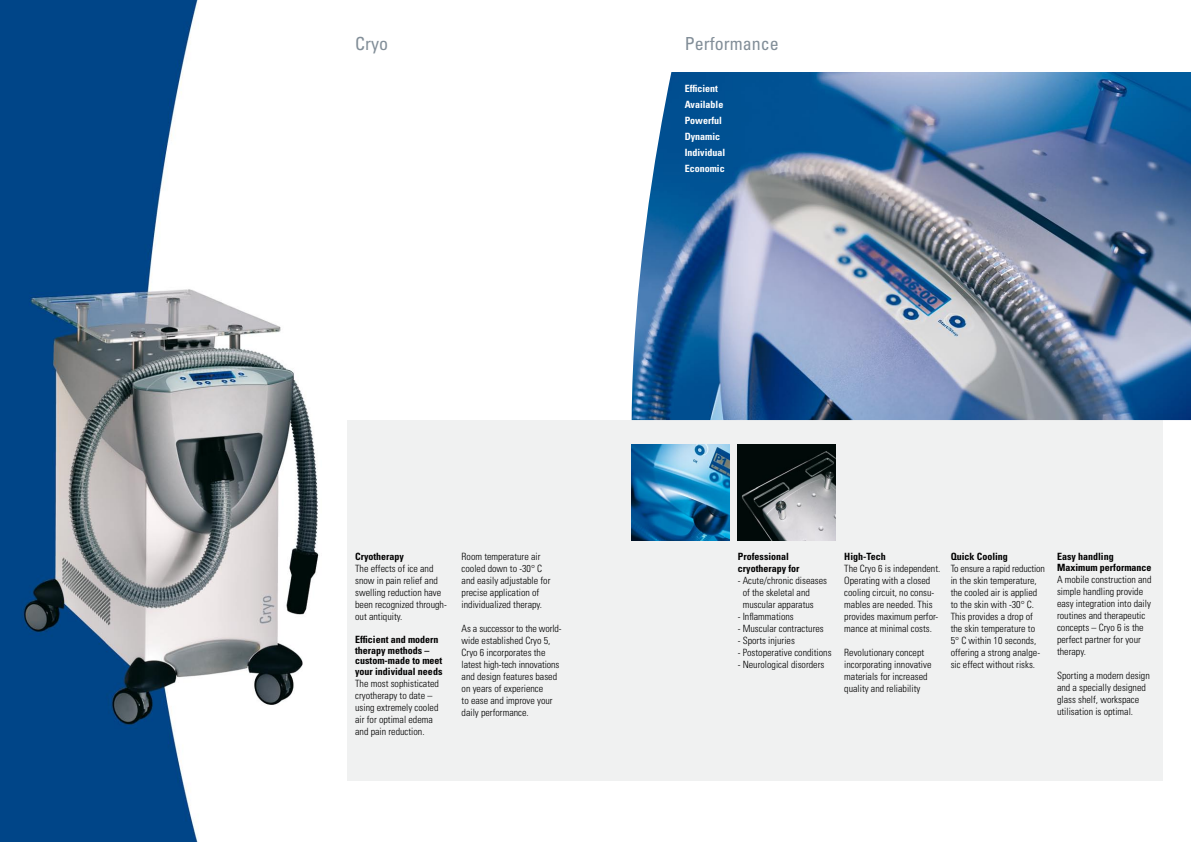
<style>
.page{position:relative;width:1191px;height:842px;background:#fff}
.page>*{position:absolute;margin:0;border:0;box-sizing:border-box;transform-origin:0 0}
.t1{font:condensed 18px "Univers LT";color:#828e98}
.t2{font:300 condensed 10px/12px "Univers LT";color:#000}
.t3{font:700 condensed 10px/10.8px "Univers LT";color:#000}
.t4{font:700 condensed 10px/16px "Univers LT";color:#fff}
</style>
<div class="page">
<img style="left:0;top:1px;width:367px;height:841px">
<div style="left:595px;top:420px;width:568px;height:360px;background:#f0f1f1"></div>
<div style="left:347px;top:420px;width:248px;height:360px;background:#f0f1f1"></div>
<img style="left:631px;top:72px;width:559px;height:348px">
<img style="left:631px;top:444px;width:98px;height:96px">
<img style="left:738px;top:444px;width:97px;height:96px">
<h1 class="t1" style="left:355px;top:33px;width:34px">Cryo</h1>
<h1 class="t1" style="left:684px;top:33px;width:95px">Performance</h1>
<p class="t4" style="left:684px;top:80px;width:42px">Efficient<br>Available<br>Powerful<br>Dynamic<br>Individual<br>Economic</p>
<p class="t3" style="left:355px;top:551px;width:50px">Cryotherapy</p>
<p class="t2" style="left:355px;top:562px;width:93px">The effects of ice and snow in pain relief and swelling reduction have been recognized through&shy;out antiquity.</p>
<p class="t3" style="left:355px;top:634px;width:89px">Efficient and modern therapy methods – custom-made to meet your individual needs</p>
<p class="t2" style="left:355px;top:678px;width:85px">The most sophisticated cryotherapy to date – using extremely cooled air for optimal edema and pain reduction.</p>
<p class="t2" style="left:461px;top:550px;width:90px">Room temperature air cooled down to -30° C and easily adjustable for precise application of individualized therapy.</p>
<p class="t2" style="left:461px;top:622px;width:102px">As a successor to the world&shy;wide established Cryo 5,<br>Cryo 6 incorporates the latest high-tech innovations and design features based on years of experience<br>to ease and improve your daily performance.</p>
<p class="t3" style="left:738px;top:550px;width:63px;line-height:12px">Professional cryotherapy for</p>
<p class="t2" style="left:742px;top:574px;width:86px;text-indent:-5px">- Acute/chronic diseases of the skeletal and muscular apparatus</p>
<p class="t2" style="left:738px;top:610px;width:57px">- Inflammations</p>
<p class="t2" style="left:738px;top:622px;width:87px">- Muscular contractures</p>
<p class="t2" style="left:738px;top:634px;width:59px">- Sports injuries</p>
<p class="t2" style="left:738px;top:646px;width:95px">- Postoperative conditions</p>
<p class="t2" style="left:738px;top:658px;width:88px">- Neurological disorders</p>
<p class="t3" style="left:844px;top:551px;width:43px">High-Tech</p>
<p class="t2" style="left:844px;top:562px;width:98px">The Cryo 6 is independent.<br>Operating with a closed cooling circuit, no consu&shy;mables are needed. This provides maximum perfor&shy;mance at minimal costs.</p>
<p class="t2" style="left:844px;top:646px;width:89px">Revolutionary concept incorporating innovative materials for increased quality and reliability</p>
<p class="t3" style="left:950px;top:551px;width:59px">Quick Cooling</p>
<p class="t2" style="left:950px;top:562px;width:96px">To ensure a rapid reduction in the skin temperature, the cooled air is applied to the skin with -30° C.<br>This provides a drop of the skin temperature to<br>5° C within 10 seconds, offering a strong analge&shy;sic effect without risks.</p>
<p class="t3" style="left:1057px;top:551px;width:96px">Easy handling<br>Maximum performance</p>
<p class="t2" style="left:1057px;top:573px;width:96px">A mobile construction and simple handling provide easy integration into daily routines and therapeutic concepts – Cryo 6 is the perfect partner for your therapy.</p>
<p class="t2" style="left:1057px;top:669px;width:94px">Sporting a modern design and a specially designed glass shelf, workspace utilisation is optimal.</p>
</div>
